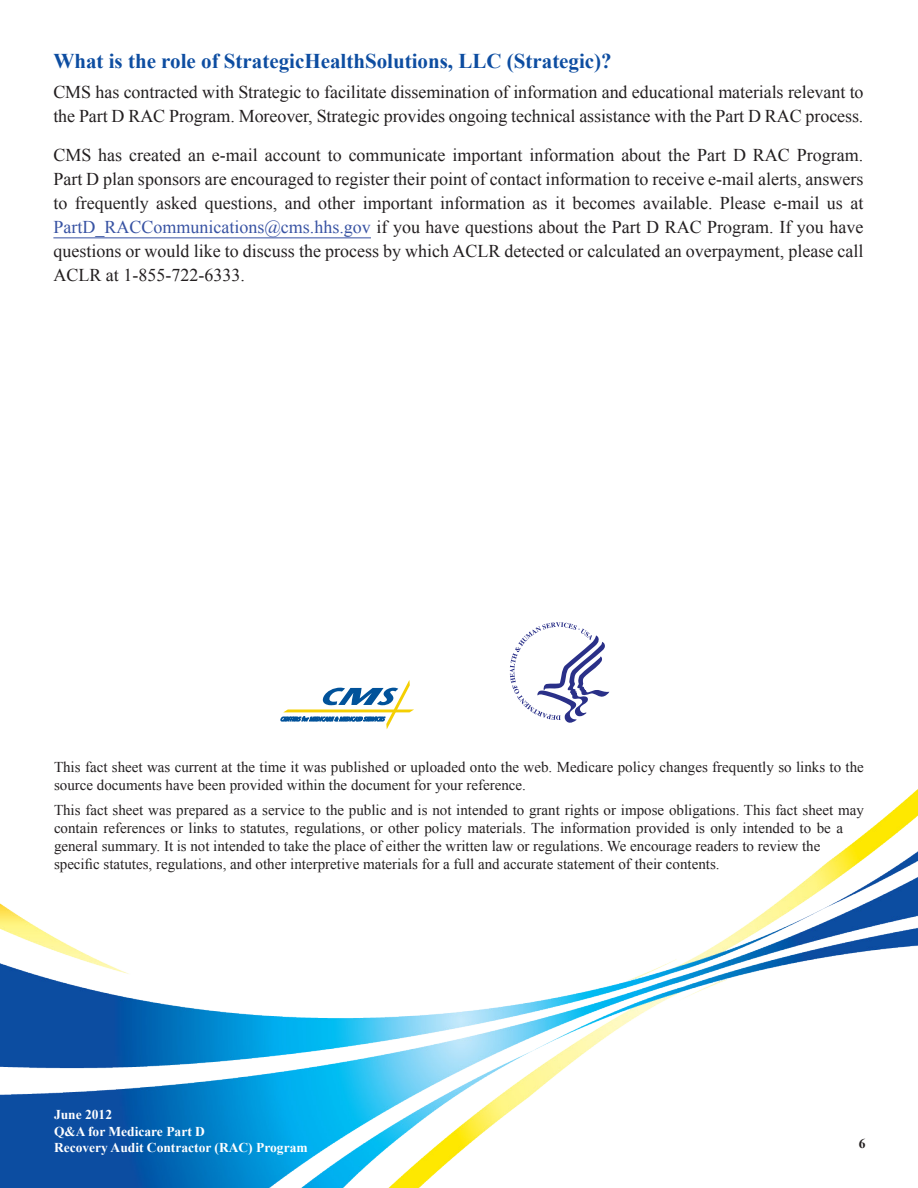
<style>
.page{position:relative;width:918px;height:1188px;background:#fff}
.page>*{position:absolute;margin:0;border:0;box-sizing:border-box;transform-origin:0 0}
.t1{font:700 21px "Times New Roman";color:#0d4da1}
.t2{font:18px/24px "Times New Roman";letter-spacing:-.005em;color:#231f20}
.t3{font:15px/18px "Times New Roman";color:#231f20}
.t4{font:700 13.5px/16.5px "Times New Roman";color:#fff}
.t5{font:700 13.5px "Times New Roman";color:#231f20}
.s1{color:#3853a3}
</style>
<div class="page">
<img style="left:0;top:789px;width:918px;height:399px">
<hr style="left:53px;top:237px;width:318px;height:1px;background:#3853a3">
<svg style="left:510px;top:622px;width:99px;height:101px"></svg>
<svg style="left:281px;top:680px;width:133px;height:49px"></svg>
<h2 class="t1" style="left:53px;top:47px;width:560px">What is the role of StrategicHealthSolutions, LLC (Strategic)?</h2>
<p class="t2" style="left:53px;top:79px;width:812px">CMS has contracted with Strategic to facilitate dissemination of information and educational materials relevant to the Part D RAC Program. Moreover, Strategic provides ongoing technical assistance with the Part D RAC process.</p>
<p class="t2" style="left:53px;top:142px;width:812px;text-align:justify">CMS has created an e-mail account to communicate important information about the Part D RAC Program.<br>Part D plan sponsors are encouraged to register their point of contact information to receive e-mail alerts, answers to frequently asked questions, and other important information as it becomes available. Please e-mail us at <span class="s1">PartD_RACCommunications@cms.hhs.gov</span> if you have questions about the Part D RAC Program. If you have questions or would like to discuss the process by which ACLR detected or calculated an overpayment, please call ACLR at 1-855-722-6333.</p>
<p class="t3" style="left:54px;top:758px;width:811px">This fact sheet was current at the time it was published or uploaded onto the web. Medicare policy changes frequently so links to the source documents have been provided within the document for your reference.</p>
<p class="t3" style="left:54px;top:800px;width:811px">This fact sheet was prepared as a service to the public and is not intended to grant rights or impose obligations. This fact sheet may contain references or links to statutes, regulations, or other policy materials. The information provided is only intended to be a general summary. It is not intended to take the place of either the written law or regulations. We encourage readers to review the specific statutes, regulations, and other interpretive materials for a full and accurate statement of their contents.</p>
<p class="t4" style="left:54px;top:1106px;width:255px">June 2012<br>Q&amp;A for Medicare Part D<br>Recovery Audit Contractor (RAC) Program</p>
<p class="t5" style="left:859px;top:1135px;width:8px">6</p>
</div>
